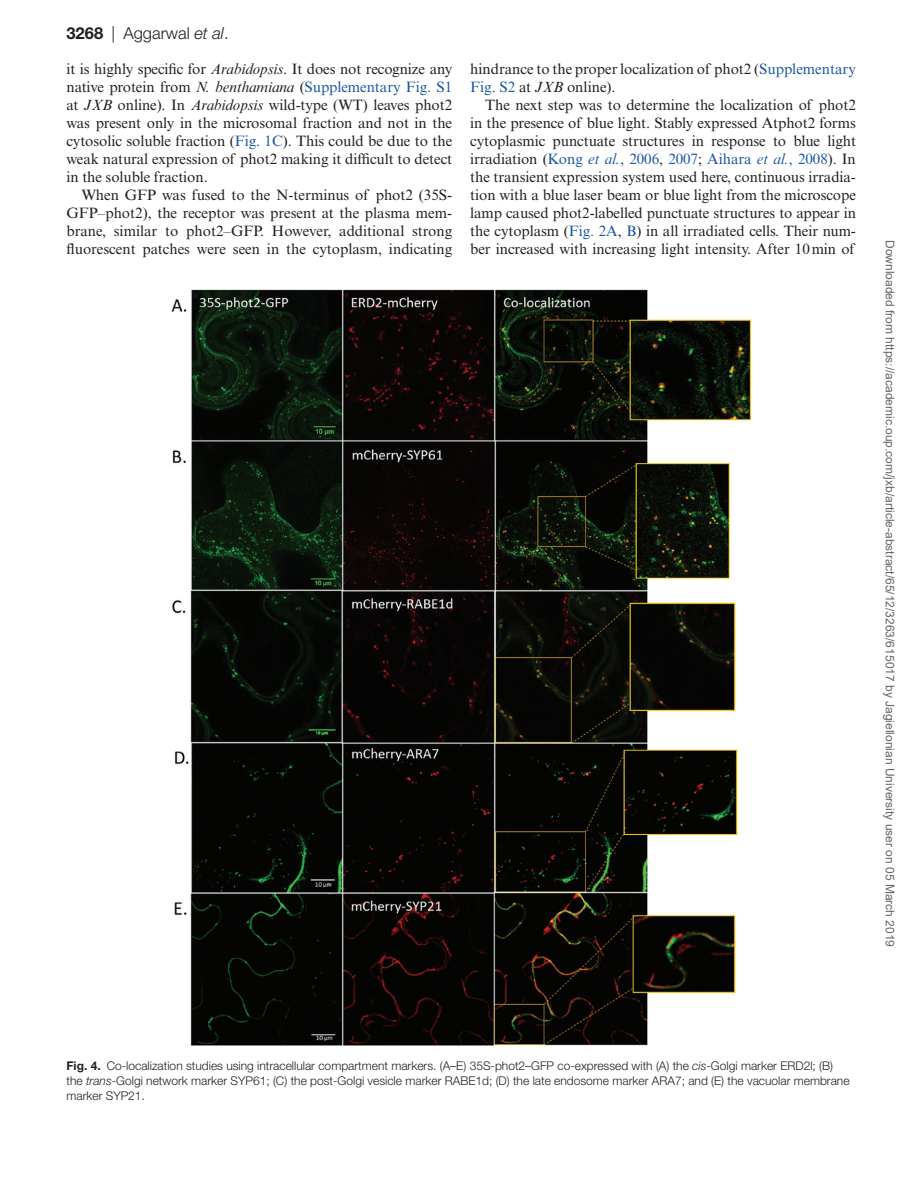
<style>
.page{position:relative;width:919px;height:1187px;background:#fff}
.page>*{position:absolute;margin:0;border:0;box-sizing:border-box;transform-origin:0 0}
.t1{font:300 16.5px "Helvetica Neue LT Std";color:#231f20}
.t2{font:15px/18px "Times New Roman MT Std";letter-spacing:-.005em;color:#231f20;text-align:justify}
.t3{font:300 12px/15px "Helvetica Neue LT Std";color:#231f20}
.t4{font:12px "Arial";color:#666}
.s1{font-weight:700}
.s2{font-style:italic}
.s3{color:#1e56a6}
.s4{font-style:italic;color:#1e56a6}
</style>
<div class="page">
<img style="left:172px;top:290px;width:578px;height:755px">
<p class="t1" style="left:66px;top:23px;width:164px"><span class="s1">3268</span> | Aggarwal <span class="s2">et al</span>.</p>
<p class="t2" style="left:66px;top:60px;width:387px">it is highly specific for <span class="s2">Arabidopsis</span>. It does not recognize any native protein from <span class="s2">N. benthamiana</span> (<span class="s3">Supplementary Fig. S1 </span>at <span class="s2">JXB</span> online). In <span class="s2">Arabidopsis</span> wild-type (WT) leaves phot2 was present only in the microsomal fraction and not in the cytosolic soluble fraction (<span class="s3">Fig. 1C</span>). This could be due to the weak natural expression of phot2 making it difficult to detect in the soluble fraction.</p>
<p class="t2" style="left:66px;top:186px;width:387px;text-indent:15px">When GFP was fused to the N-terminus of phot2 (35S-GFP–phot2), the receptor was present at the plasma mem&shy;brane, similar to phot2–GFP. However, additional strong fluorescent patches were seen in the cytoplasm, indicating</p>
<p class="t2" style="left:470px;top:60px;width:387px">hindrance to the proper localization of phot2 (<span class="s3">Supplementary<br>Fig. S2</span> at <span class="s2">JXB</span> online).</p>
<p class="t2" style="left:470px;top:96px;width:387px;text-indent:15px">The next step was to determine the localization of phot2 in the presence of blue light. Stably expressed Atphot2 forms cytoplasmic punctuate structures in response to blue light irradiation (<span class="s3">Kong</span> <span class="s4">et al.</span><span class="s3">, 2006</span>, <span class="s3">2007</span>; <span class="s3">Aihara</span> <span class="s4">et al.</span><span class="s3">, 2008</span>). In the transient expression system used here, continuous irradia&shy;tion with a blue laser beam or blue light from the microscope lamp caused phot2-labelled punctuate structures to appear in the cytoplasm (<span class="s3">Fig. 2A</span>, <span class="s3">B</span>) in all irradiated cells. Their num&shy;ber increased with increasing light intensity. After 10min of</p>
<p class="t4" style="left:894px;top:240px;width:708px;rotate:90deg">Downloaded from https://academic.oup.com/jxb/article-abstract/65/12/3263/615017 by Jagiellonian University user on 05 March 2019</p>
<p class="t3" style="left:66px;top:1057px;width:784px"><span class="s1">Fig. 4.</span> Co-localization studies using intracellular compartment markers. (A–E) 35S-phot2–GFP co-expressed with (A) the <span class="s2">cis</span>-Golgi marker ERD2l; (B) the <span class="s2">trans</span>-Golgi network marker SYP61; (C) the post-Golgi vesicle marker RABE1d; (D) the late endosome marker ARA7; and (E) the vacuolar membrane marker SYP21.</p>
</div>
